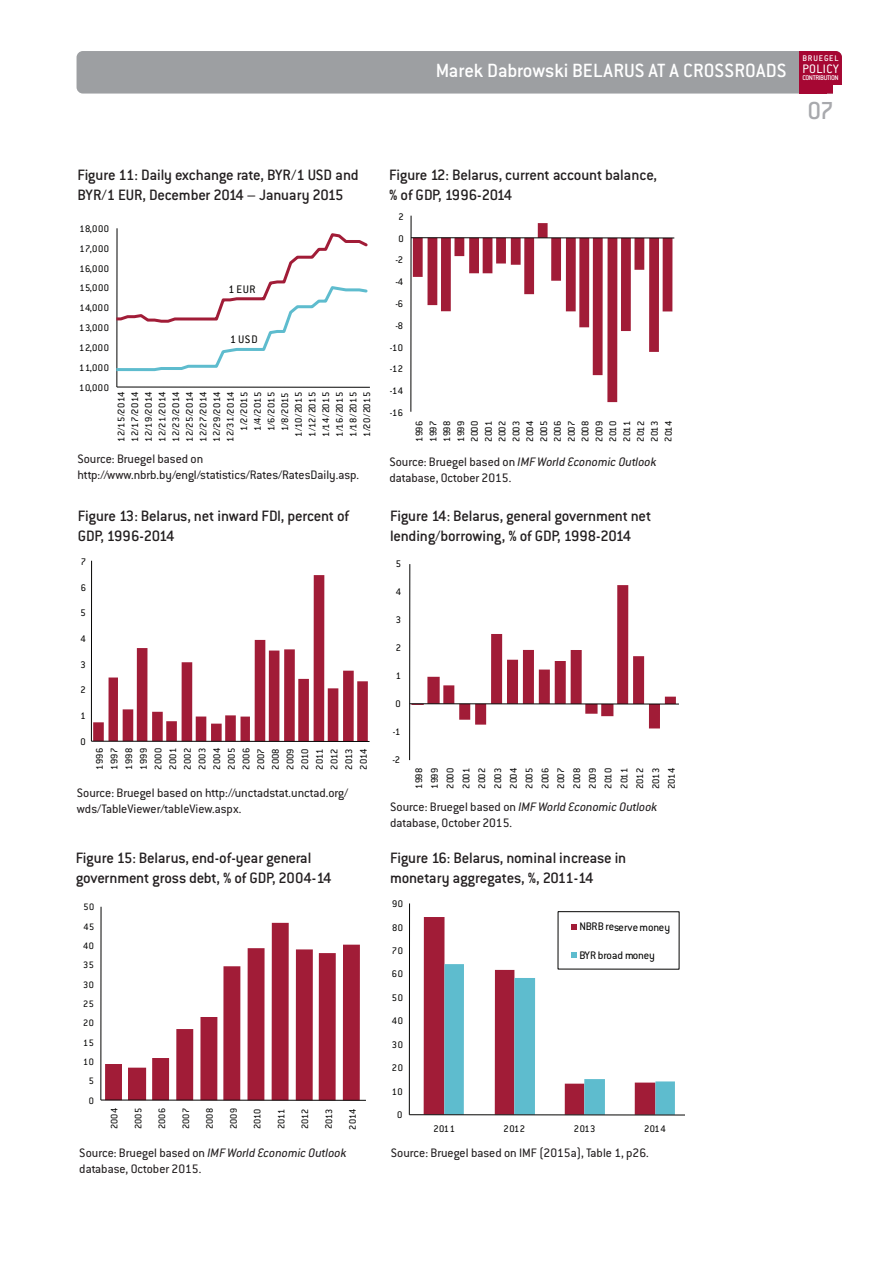
<style>
.page{position:relative;width:893px;height:1263px;background:#fff}
.page>*{position:absolute;margin:0;border:0;box-sizing:border-box;transform-origin:0 0}
.t1{font:27px "Conduit ITC Medium";color:#a8a9ad}
.t2{font:21px "Conduit ITC Medium";color:#fff}
.t3{font:16.5px/19.8px "Conduit ITC Medium";letter-spacing:-.015em;color:#231f20}
.t4{font:13.5px/16.2px "Conduit ITC";color:#231f20}
.t5{font:13.5px "Conduit ITC";letter-spacing:.035em;color:#fff}
.t6{font:12px "Conduit ITC";color:#050504}
.t7{font:10.5px/13.6px "Conduit ITC";letter-spacing:.055em;color:#050504;text-align:justify}
.t8{font:10.2px "Conduit ITC";letter-spacing:.055em;color:#050504}
.t9{font:9px "Conduit ITC Medium";letter-spacing:.085em;color:#fff}
.t10{font:7.5px "Conduit ITC Medium";letter-spacing:-.06em;color:#fff}
.s1{font-style:italic}
</style>
<div class="page">
<div style="left:77px;top:51px;width:765px;height:43px;background:#9d9fa2;border-radius:6px"></div>
<div style="left:799px;top:51px;width:28px;height:43px;background:#a60733"></div>
<div style="left:799px;top:51px;width:43px;height:43px;background:#a60733;border-radius:6px"></div>
<div style="left:833px;top:85px;width:9px;height:9px;background:#fff"></div>
<hr style="left:117px;top:228px;width:1px;height:159px;background:#050504">
<hr style="left:117px;top:387px;width:253px;height:1px;background:#050504">
<svg style="left:116px;top:231px;width:252px;height:143px"></svg>
<svg style="left:413px;top:223px;width:259px;height:179px"></svg>
<hr style="left:411px;top:216px;width:1px;height:196px;background:#050504">
<hr style="left:411px;top:237px;width:263px;height:1px;background:#050504">
<svg style="left:93px;top:575px;width:275px;height:166px"></svg>
<hr style="left:91px;top:561px;width:1px;height:180px;background:#050504">
<hr style="left:91px;top:741px;width:279px;height:1px;background:#050504">
<svg style="left:411px;top:585px;width:265px;height:143px"></svg>
<hr style="left:409px;top:564px;width:1px;height:196px;background:#050504">
<hr style="left:410px;top:703px;width:269px;height:1px;background:#050504">
<svg style="left:105px;top:923px;width:255px;height:177px"></svg>
<hr style="left:101px;top:907px;width:1px;height:193px;background:#050504">
<hr style="left:101px;top:1100px;width:265px;height:1px;background:#050504">
<div style="left:424px;top:917px;width:20px;height:197px;background:#a11c37"></div>
<hr style="left:409px;top:903px;width:1px;height:212px;background:#050504">
<hr style="left:409px;top:1114px;width:276px;height:1px;background:#050504">
<svg style="left:444px;top:911px;width:235px;height:204px"></svg>
<h2 class="t2" style="left:436px;top:64px;width:352px">Marek Dabrowski BELARUS AT A CROSSROADS</h2>
<p class="t9" style="left:802px;top:55px;width:38px">BRUEGEL</p>
<p class="t5" style="left:802px;top:64px;width:38px">POLICY</p>
<p class="t10" style="left:802px;top:76px;width:38px">CONTRIBUTION</p>
<h1 class="t1" style="left:808px;top:102px;width:28px">07</h1>
<h3 class="t3" style="left:77px;top:167px;width:283px">Figure 11: Daily exchange rate, BYR/1 USD and<br>BYR/1 EUR, December 2014 – January 2015</h3>
<p class="t7" style="left:79px;top:223px;width:31px">18,000</p>
<p class="t7" style="left:79px;top:243px;width:31px">17,000</p>
<p class="t7" style="left:79px;top:263px;width:31px">16,000</p>
<p class="t7" style="left:79px;top:282px;width:31px">15,000</p>
<p class="t7" style="left:79px;top:302px;width:31px">14,000</p>
<p class="t7" style="left:79px;top:322px;width:31px">13,000</p>
<p class="t7" style="left:79px;top:342px;width:31px">12,000</p>
<p class="t7" style="left:79px;top:362px;width:31px">11,000</p>
<p class="t7" style="left:79px;top:382px;width:31px">10,000</p>
<p class="t6" style="left:228px;top:286px;width:29px">1EUR</p>
<p class="t6" style="left:230px;top:335px;width:29px">1USD</p>
<p class="t7" style="left:115px;top:442px;width:52px;text-align:right;rotate:-90deg">12/15/2014<br>12/17/2014<br>12/19/2014<br>12/21/2014<br>12/23/2014<br>12/25/2014<br>12/27/2014<br>12/29/2014<br>12/31/2014<br>1/2/2015<br>1/4/2015<br>1/6/2015<br>1/8/2015<br>1/10/2015<br>1/12/2015<br>1/14/2015<br>1/16/2015<br>1/18/2015<br>1/20/2015</p>
<p class="t4" style="left:77px;top:452px;width:283px">Source: Bruegel based on http://www.nbrb.by/engl/statistics/Rates/RatesDaily.asp.</p>
<h3 class="t3" style="left:78px;top:508px;width:273px">Figure 13: Belarus, net inward FDI, percent of<br>GDP, 1996-2014</h3>
<p class="t7" style="left:81px;top:556px;width:7px">7</p>
<p class="t7" style="left:81px;top:582px;width:7px">6</p>
<p class="t7" style="left:81px;top:607px;width:7px">5</p>
<p class="t7" style="left:81px;top:633px;width:7px">4</p>
<p class="t7" style="left:81px;top:659px;width:7px">3</p>
<p class="t7" style="left:81px;top:684px;width:7px">2</p>
<p class="t7" style="left:81px;top:710px;width:7px">1</p>
<p class="t7" style="left:81px;top:736px;width:7px">0</p>
<p class="t7" style="left:93px;top:770px;width:23px;line-height:14.7px;rotate:-90deg">1996<br>1997<br>1998<br>1999<br>2000<br>2001<br>2002<br>2003<br>2004<br>2005<br>2006<br>2007<br>2008<br>2009<br>2010<br>2011<br>2012<br>2013<br>2014</p>
<p class="t4" style="left:77px;top:786px;width:273px">Source: Bruegel based on http://unctadstat.unctad.org/ wds/TableViewer/tableView.aspx.</p>
<h3 class="t3" style="left:76px;top:850px;width:257px">Figure 15: Belarus, end-of-year general government gross debt, % of GDP, 2004-14</h3>
<p class="t8" style="left:83px;top:904px;width:12px">50</p>
<p class="t8" style="left:83px;top:923px;width:12px">45</p>
<p class="t8" style="left:83px;top:942px;width:12px">40</p>
<p class="t8" style="left:83px;top:962px;width:12px">35</p>
<p class="t8" style="left:83px;top:981px;width:12px">30</p>
<p class="t8" style="left:83px;top:1000px;width:12px">25</p>
<p class="t8" style="left:83px;top:1020px;width:12px">20</p>
<p class="t8" style="left:83px;top:1039px;width:12px">15</p>
<p class="t8" style="left:83px;top:1058px;width:12px">10</p>
<p class="t8" style="left:89px;top:1078px;width:7px">5</p>
<p class="t8" style="left:89px;top:1097px;width:7px">0</p>
<p class="t8" style="left:111px;top:1129px;width:23px;rotate:-90deg">2004</p>
<p class="t8" style="left:135px;top:1129px;width:23px;rotate:-90deg">2005</p>
<p class="t8" style="left:159px;top:1129px;width:23px;rotate:-90deg">2006</p>
<p class="t8" style="left:183px;top:1129px;width:23px;rotate:-90deg">2007</p>
<p class="t8" style="left:206px;top:1129px;width:23px;rotate:-90deg">2008</p>
<p class="t8" style="left:230px;top:1129px;width:23px;rotate:-90deg">2009</p>
<p class="t8" style="left:254px;top:1129px;width:23px;rotate:-90deg">2010</p>
<p class="t8" style="left:278px;top:1129px;width:23px;rotate:-90deg">2011</p>
<p class="t8" style="left:302px;top:1129px;width:23px;rotate:-90deg">2012</p>
<p class="t8" style="left:326px;top:1129px;width:23px;rotate:-90deg">2013</p>
<p class="t8" style="left:349px;top:1129px;width:23px;rotate:-90deg">2014</p>
<p class="t4" style="left:79px;top:1146px;width:269px">Source: Bruegel based on <span class="s1">IMF World Economic Outlook </span>database, October 2015.</p>
<h3 class="t3" style="left:389px;top:167px;width:269px">Figure 12: Belarus, current account balance, % of GDP, 1996-2014</h3>
<p class="t7" style="left:399px;top:211px;width:7px">2</p>
<p class="t7" style="left:399px;top:233px;width:7px">0</p>
<p class="t7" style="left:396px;top:254px;width:9px">-2</p>
<p class="t7" style="left:396px;top:276px;width:9px">-4</p>
<p class="t7" style="left:396px;top:298px;width:9px">-6</p>
<p class="t7" style="left:395px;top:320px;width:9px">-8</p>
<p class="t7" style="left:390px;top:342px;width:15px">-10</p>
<p class="t7" style="left:390px;top:363px;width:15px">-12</p>
<p class="t7" style="left:390px;top:385px;width:15px">-14</p>
<p class="t7" style="left:390px;top:407px;width:15px">-16</p>
<p class="t7" style="left:413px;top:442px;width:23px;rotate:-90deg">1996<br>1997<br>1998<br>1999<br>2000<br>2001<br>2002<br>2003<br>2004<br>2005<br>2006<br>2007<br>2008<br>2009<br>2010<br>2011<br>2012<br>2013<br>2014</p>
<p class="t4" style="left:389px;top:455px;width:269px">Source: Bruegel based on <span class="s1">IMF World Economic Outlook </span>database, October 2015.</p>
<h3 class="t3" style="left:390px;top:508px;width:263px">Figure 14: Belarus, general government net lending/borrowing, % of GDP, 1998-2014</h3>
<p class="t7" style="left:396px;top:558px;width:7px">5</p>
<p class="t7" style="left:396px;top:586px;width:7px">4</p>
<p class="t7" style="left:396px;top:614px;width:7px">3</p>
<p class="t7" style="left:396px;top:642px;width:7px">2</p>
<p class="t7" style="left:396px;top:670px;width:7px">1</p>
<p class="t7" style="left:396px;top:698px;width:7px">0</p>
<p class="t7" style="left:393px;top:726px;width:9px">-1</p>
<p class="t7" style="left:393px;top:754px;width:9px">-2</p>
<p class="t7" style="left:412px;top:789px;width:23px;line-height:15.8px;rotate:-90deg">1998<br>1999<br>2000<br>2001<br>2002<br>2003<br>2004<br>2005<br>2006<br>2007<br>2008<br>2009<br>2010<br>2011<br>2012<br>2013<br>2014</p>
<p class="t4" style="left:390px;top:800px;width:269px">Source: Bruegel based on <span class="s1">IMF World Economic Outlook </span>database, October 2015.</p>
<h3 class="t3" style="left:390px;top:850px;width:238px">Figure 16: Belarus, nominal increase in monetary aggregates, %, 2011-14</h3>
<p class="t7" style="left:392px;top:898px;width:13px">90</p>
<p class="t7" style="left:392px;top:921px;width:13px">80</p>
<p class="t7" style="left:392px;top:945px;width:13px">70</p>
<p class="t7" style="left:392px;top:968px;width:13px">60</p>
<p class="t7" style="left:392px;top:992px;width:13px">50</p>
<p class="t7" style="left:392px;top:1015px;width:13px">40</p>
<p class="t7" style="left:392px;top:1039px;width:13px">30</p>
<p class="t7" style="left:392px;top:1062px;width:13px">20</p>
<p class="t7" style="left:392px;top:1086px;width:13px">10</p>
<p class="t7" style="left:397px;top:1109px;width:7px">0</p>
<p class="t6" style="left:579px;top:923px;width:92px">NBRBreservemoney</p>
<p class="t6" style="left:579px;top:952px;width:77px">BYR broad money</p>
<p class="t7" style="left:433px;top:1122px;width:23px">2011</p>
<p class="t7" style="left:504px;top:1123px;width:23px">2012</p>
<p class="t7" style="left:574px;top:1123px;width:23px">2013</p>
<p class="t7" style="left:644px;top:1123px;width:23px">2014</p>
<p class="t4" style="left:391px;top:1146px;width:259px">Source: Bruegel based on IMF (2015a), Table 1, p26.</p>
</div>
